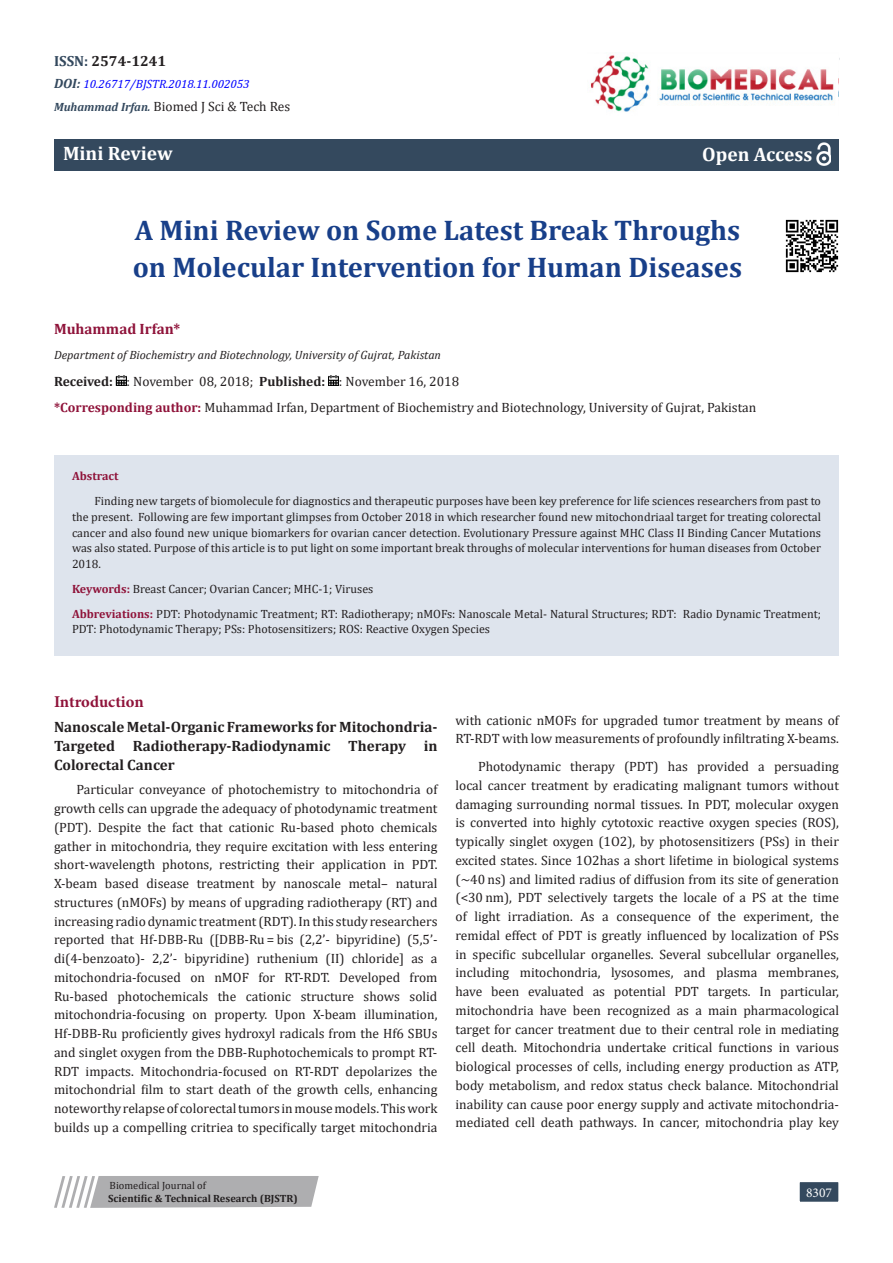
<style>
.page{position:relative;width:893px;height:1263px;background:#fff}
.page>*{position:absolute;margin:0;border:0;box-sizing:border-box;transform-origin:0 0}
.t1{font:700 28.5px/37.5px "Cambria";color:#183f89}
.t2{font:700 19.5px "Cambria";color:#fff}
.t3{font:700 16.5px "Minion Pro";letter-spacing:-.005em;color:#8f133a}
.t4{font:700 15px/18.8px "Cambria";color:#231f20;text-align:justify}
.t5{font:700 15px "Cambria";color:#8f133a}
.t6{font:700 14.7px "Cambria";color:#231f20}
.t7{font:13.5px/18.8px "Cambria";color:#231f20;text-align:justify}
.t8{font:13.5px "Minion Pro";color:#fff}
.t9{font:12px/15.8px "Cambria";color:#231f20;text-align:justify}
.t10{font:italic 12px "Cambria";color:#231f20}
.t11{font:italic 12px "Cambria";color:#00f}
.t12{font:700 12px "Cambria";color:#8f133a}
.t13{font:700 10.5px "Cambria";color:#231f20}
.t14{font:10.5px "Cambria";color:#231f20}
.s1{color:#34495e}
.s2{font-weight:700;font-size:13.5px;color:#34495e}
.s3{font-weight:700;font-style:italic;font-size:12px;color:#34495e}
.s4{font-weight:700}
.s5{font-weight:700;color:#8f133a}
</style>
<div class="page">
<div style="left:799px;top:1181px;width:40px;height:21px;background:#34495e"></div>
<div style="left:798px;top:1180px;width:42px;height:23px;border:2px solid #fff"></div>
<div style="left:54px;top:139px;width:785px;height:32px;background:#34495e"></div>
<svg style="left:54px;top:1176px;width:265px;height:32px;background:#b8b8ba"></svg>
<svg style="left:116px;top:375px;width:11px;height:11px"></svg>
<svg style="left:328px;top:375px;width:11px;height:11px"></svg>
<img style="left:591px;top:55px;width:243px;height:57px">
<img style="left:816px;top:143px;width:15px;height:23px">
<div style="left:54px;top:455px;width:785px;height:201px;background:#dee4ed"></div>
<img style="left:785px;top:219px;width:54px;height:54px">
<p class="t6" style="left:54px;top:50px;width:114px"><span class="s1">ISSN:</span> 2574-1241</p>
<p class="t11" style="left:54px;top:76px;width:197px"><span class="s2">DOI:</span> 10.26717/BJSTR.2018.11.002053</p>
<p class="t7" style="left:54px;top:97px;width:238px"><span class="s3">Muhammad Irfan.</span> Biomed J Sci &amp; Tech Res</p>
<p class="t2" style="left:63px;top:140px;width:111px">Mini Review</p>
<p class="t2" style="left:702px;top:140px;width:112px">Open Access</p>
<p class="t1" style="left:133px;top:211px;width:611px">A Mini Review on Some Latest Break Throughs on Molecular Intervention for Human Diseases</p>
<p class="t5" style="left:54px;top:318px;width:128px">Muhammad Irfan*</p>
<p class="t10" style="left:54px;top:346px;width:389px">Department of Biochemistry and Biotechnology, University of Gujrat, Pakistan</p>
<p class="t7" style="left:54px;top:372px;width:407px"><span class="s4">Received:</span> : November 08, 2018; <span class="s4">Published:</span> : November 16, 2018</p>
<p class="t7" style="left:54px;top:398px;width:704px"><span class="s5">*Corresponding author:</span> Muhammad Irfan, Department of Biochemistry and Biotechnology, University of Gujrat, Pakistan</p>
<p class="t12" style="left:72px;top:468px;width:48px">Abstract</p>
<p class="t9" style="left:72px;top:493px;width:750px;text-indent:22px">Finding new targets of biomolecule for diagnostics and therapeutic purposes have been key preference for life sciences researchers from past to the present. Following are few important glimpses from October 2018 in which researcher found new mitochondriaal target for treating colorectal cancer and also found new unique biomarkers for ovarian cancer detection. Evolutionary Pressure against MHC Class II Binding Cancer Mutations was also stated. Purpose of this article is to put light on some important break throughs of molecular interventions for human diseases from October 2018.</p>
<p class="t9" style="left:72px;top:581px;width:303px"><span class="s5">Keywords:</span> Breast Cancer; Ovarian Cancer; MHC-1; Viruses</p>
<p class="t9" style="left:72px;top:606px;width:750px"><span class="s5">Abbreviations:</span> PDT: Photodynamic Treatment; RT: Radiotherapy; nMOFs: Nanoscale Metal- Natural Structures; RDT: Radio Dynamic Treatment;<br>PDT: Photodynamic Therapy; PSs: Photosensitizers; ROS: Reactive Oxygen Species</p>
<p class="t3" style="left:54px;top:690px;width:91px">Introduction</p>
<p class="t4" style="left:54px;top:717px;width:385px">Nanoscale Metal-Organic Frameworks for Mitochondria-Targeted Radiotherapy-Radiodynamic Therapy in Colorectal Cancer</p>
<p class="t7" style="left:54px;top:780px;width:385px;text-indent:22px">Particular conveyance of photochemistry to mitochondria of growth cells can upgrade the adequacy of photodynamic treatment (PDT). Despite the fact that cationic Ru-based photo chemicals gather in mitochondria, they require excitation with less entering short-wavelength photons, restricting their application in PDT.<br>X-beam based disease treatment by nanoscale metal– natural structures (nMOFs) by means of upgrading radiotherapy (RT) and increasing radio dynamic treatment (RDT). In this study researchers reported that Hf-DBB-Ru ([DBB-Ru = bis (2,2’- bipyridine) (5,5’- di(4-benzoato)- 2,2’- bipyridine) ruthenium (II) chloride] as a mitochondria-focused on nMOF for RT-RDT. Developed from Ru-based photochemicals the cationic structure shows solid mitochondria-focusing on property. Upon X-beam illumination, Hf-DBB-Ru proficiently gives hydroxyl radicals from the Hf6 SBUs and singlet oxygen from the DBB-Ruphotochemicals to prompt RT-RDT impacts. Mitochondria-focused on RT-RDT depolarizes the mitochondrial film to start death of the growth cells, enhancing noteworthy relapse of colorectal tumors in mouse models. This work builds up a compelling critriea to specifically target mitochondria</p>
<p class="t7" style="left:455px;top:710px;width:385px">with cationic nMOFs for upgraded tumor treatment by means of<br>RT-RDT with low measurements of profoundly infiltrating X-beams.</p>
<p class="t7" style="left:455px;top:757px;width:385px;text-indent:22px">Photodynamic therapy (PDT) has provided a persuading local cancer treatment by eradicating malignant tumors without damaging surrounding normal tissues. In PDT, molecular oxygen is converted into highly cytotoxic reactive oxygen species (ROS), typically singlet oxygen (1O2), by photosensitizers (PSs) in their excited states. Since 1O2has a short lifetime in biological systems (~40 ns) and limited radius of diffusion from its site of generation (&lt;30 nm), PDT selectively targets the locale of a PS at the time of light irradiation. As a consequence of the experiment, the remidal effect of PDT is greatly influenced by localization of PSs in specific subcellular organelles. Several subcellular organelles, including mitochondria, lysosomes, and plasma membranes, have been evaluated as potential PDT targets. In particular, mitochondria have been recognized as a main pharmacological target for cancer treatment due to their central role in mediating cell death. Mitochondria undertake critical functions in various biological processes of cells, including energy production as ATP, body metabolism, and redox status check balance. Mitochondrial inability can cause poor energy supply and activate mitochondria&shy;mediated cell death pathways. In cancer, mitochondria play key</p>
<p class="t14" style="left:110px;top:1179px;width:98px">Biomedical Journal of</p>
<p class="t13" style="left:108px;top:1191px;width:191px">Scientific &amp; Technical Research (BJSTR)</p>
<p class="t8" style="left:806px;top:1183px;width:27px">8307</p>
</div>
